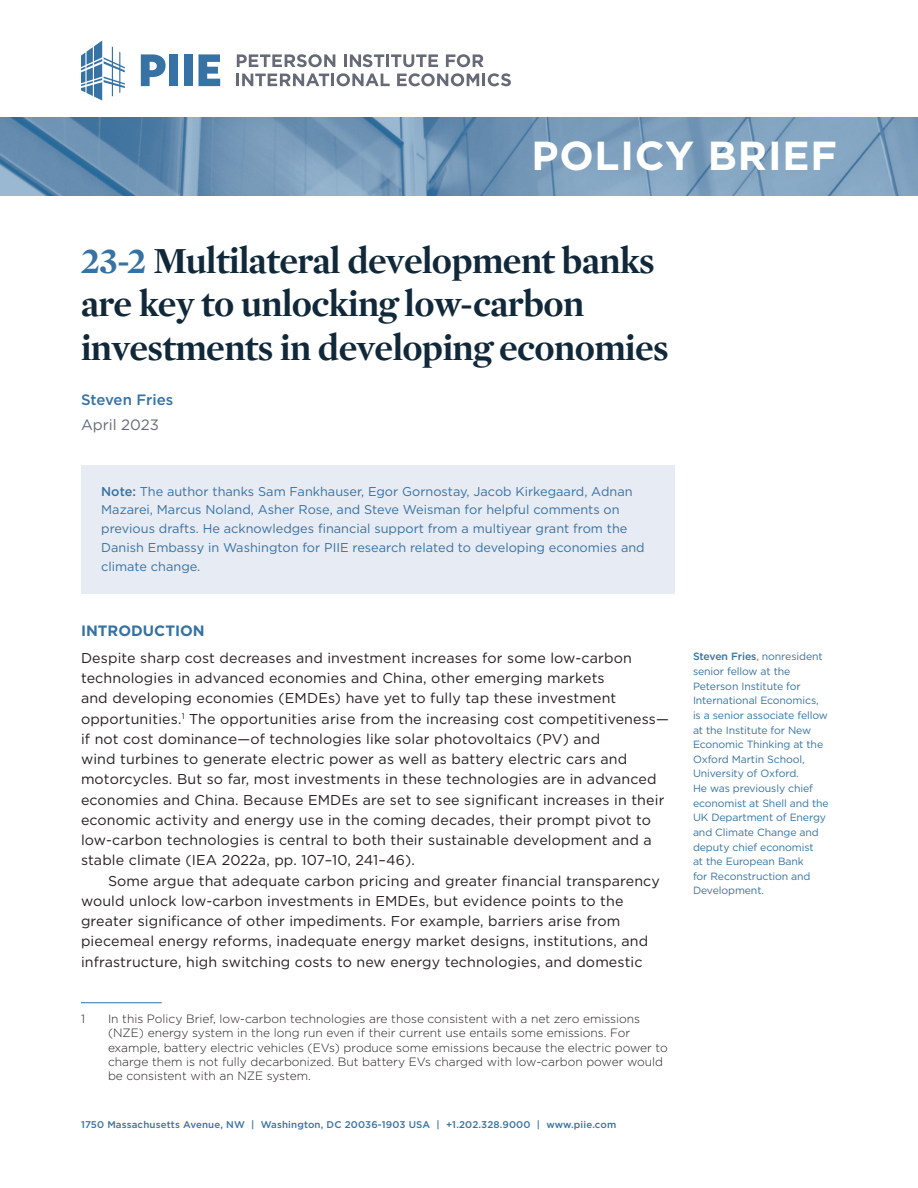
<style>
.page{position:relative;width:918px;height:1188px;background:#fff}
.page>*{position:absolute;margin:0;border:0;box-sizing:border-box;transform-origin:0 0}
.t1{font:700 40.5px "Gotham";letter-spacing:.02em;color:#fff}
.Title__No_Subtitle{font:700 37.5px/43.5px "Mercury Display";letter-spacing:-.015em;color:#102839}
.Heading_1{font:700 15px "Gotham";color:#3672a3}
.Author_Name_s{font:500 15px "Gotham";color:#3672a3}
.Date{font:15px "Gotham";color:#666a77}
.Body__First{font:14.25px/20.2px "Gotham";letter-spacing:.01em;color:#231f20}
.Body{font:14.25px/20.2px "Gotham";letter-spacing:.01em;color:#231f20}
.Abstract_Note{font:12.75px/18.8px "Gotham";color:#3672a3}
.Footnote{font:300 12px/14.2px "Gotham";color:#231f20}
.Author_Details{font:10.5px/14.7px "Gotham";letter-spacing:-.01em;color:#3672a3}
.t2{font:500 9.75px "Gotham";letter-spacing:.015em;color:#3672a3}
.s1{color:#3672a3}
.s2{font-weight:500}
</style>
<div class="page">
<img style="left:0;top:117px;width:918px;height:79px">
<svg style="left:237px;top:54px;width:98px;height:13px"></svg>
<svg style="left:344px;top:54px;width:94px;height:13px"></svg>
<svg style="left:446px;top:54px;width:38px;height:13px"></svg>
<svg style="left:236px;top:73px;width:154px;height:13px"></svg>
<svg style="left:397px;top:73px;width:114px;height:13px"></svg>
<svg style="left:141px;top:54px;width:25px;height:32px"></svg>
<div style="left:170px;top:54px;width:8px;height:32px;background:#3672a3"></div>
<div style="left:184px;top:54px;width:9px;height:32px;background:#3672a3"></div>
<svg style="left:198px;top:54px;width:22px;height:32px"></svg>
<svg style="left:81px;top:41px;width:44px;height:60px"></svg>
<div style="left:81px;top:465px;width:594px;height:129px;background:#e7ebf3"></div>
<hr style="left:81px;top:1002px;width:81px;height:1px;background:#3672a3">
<h1 class="t1" style="left:531px;top:129px;width:307px">POLICY BRIEF</h1>
<p class="Title__No_Subtitle" style="left:81px;top:237px;width:589px"><span class="s1">23-2</span> Multilateral development banks are key to unlocking low-carbon investments in developing economies</p>
<p class="Author_Name_s" style="left:81px;top:390px;width:94px">Steven Fries</p>
<p class="Date" style="left:81px;top:415px;width:80px">April 2023</p>
<p class="Abstract_Note" style="left:101px;top:482px;width:545px"><span class="s2">Note:</span> The author thanks Sam Fankhauser, Egor Gornostay, Jacob Kirkegaard, Adnan Mazarei, Marcus Noland, Asher Rose, and Steve Weisman for helpful comments on previous drafts. He acknowledges financial support from a multiyear grant from the Danish Embassy in Washington for PIIE research related to developing economies and climate change.</p>
<p class="Heading_1" style="left:81px;top:621px;width:125px">INTRODUCTION</p>
<p class="Body__First" style="left:81px;top:648px;width:589px">Despite sharp cost decreases and investment increases for some low-carbon technologies in advanced economies and China, other emerging markets<br>and developing economies (EMDEs) have yet to fully tap these investment opportunities.<sup>1</sup> The opportunities arise from the increasing cost competitiveness— if not cost dominance—of technologies like solar photovoltaics (PV) and<br>wind turbines to generate electric power as well as battery electric cars and motorcycles. But so far, most investments in these technologies are in advanced economies and China. Because EMDEs are set to see significant increases in their economic activity and energy use in the coming decades, their prompt pivot to low-carbon technologies is central to both their sustainable development and a stable climate (IEA 2022a, pp. 107–10, 241–46).</p>
<p class="Body" style="left:81px;top:870px;width:580px;text-indent:27px">Some argue that adequate carbon pricing and greater financial transparency would unlock low-carbon investments in EMDEs, but evidence points to the greater significance of other impediments. For example, barriers arise from piecemeal energy reforms, inadequate energy market designs, institutions, and infrastructure, high switching costs to new energy technologies, and domestic</p>
<p class="Footnote" style="left:81px;top:1011px;width:6px">1</p>
<p class="Footnote" style="left:108px;top:1011px;width:561px">In this Policy Brief, low-carbon technologies are those consistent with a net zero emissions (NZE) energy system in the long run even if their current use entails some emissions. For example, battery electric vehicles (EVs) produce some emissions because the electric power to charge them is not fully decarbonized. But battery EVs charged with low-carbon power would be consistent with an NZE system.</p>
<p class="t2" style="left:81px;top:1118px;width:537px">1750 Massachusetts Avenue, NW | Washington, DC 20036-1903 USA | +1.202.328.9000 | www.piie.com</p>
<p class="Author_Details" style="left:693px;top:649px;width:137px"><span class="s2">Steven Fries</span>, nonresident senior fellow at the<br>Peterson Institute for<br>International Economics, is a senior associate fellow at the Institute for New<br>Economic Thinking at the<br>Oxford Martin School,<br>University of Oxford.<br>He was previously chief economist at Shell and the<br>UK Department of Energy and Climate Change and deputy chief economist<br>at the European Bank<br>for Reconstruction and<br>Development.</p>
</div>
